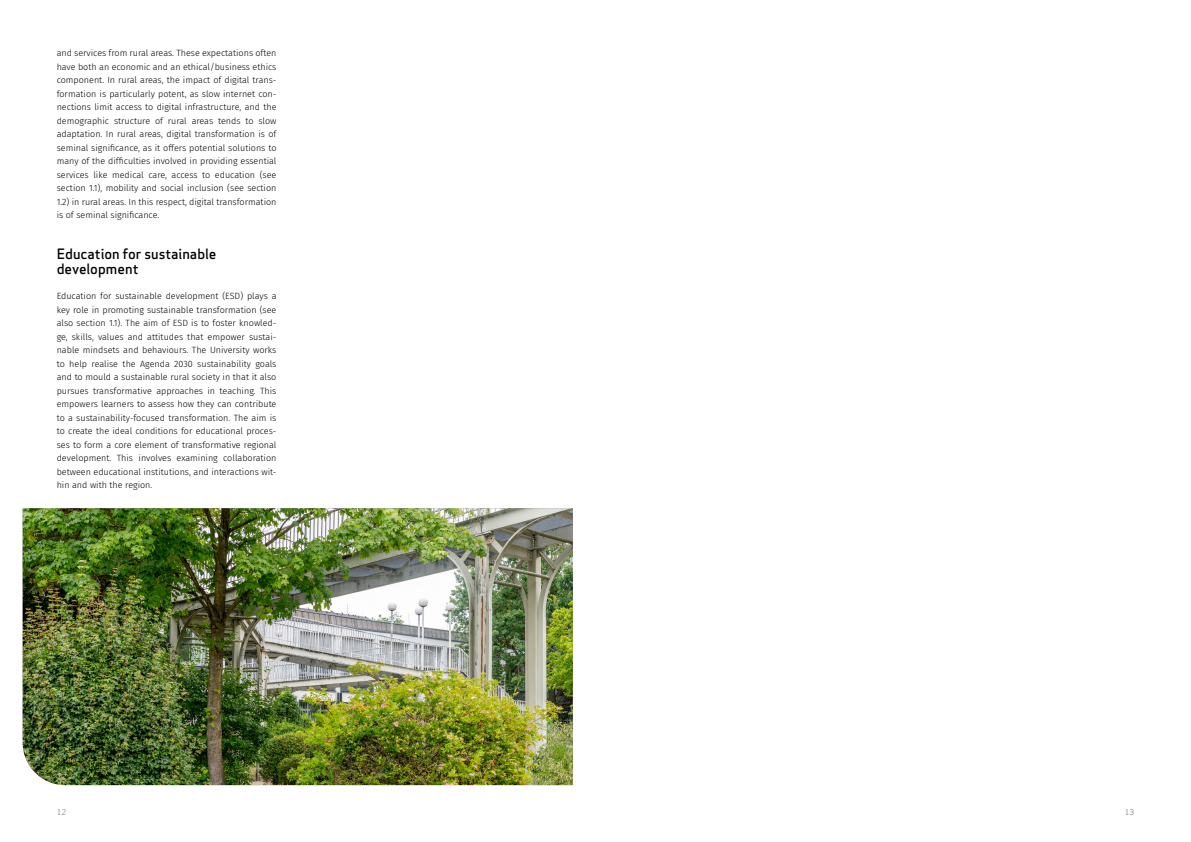
<style>
.page{position:relative;width:1191px;height:842px;background:#fff}
.page>*{position:absolute;margin:0;border:0;box-sizing:border-box;transform-origin:0 0}
.t1{font:500 14px/15px "Apex Sans";color:#000}
.t2{font:300 9px/13.5px "Fira Sans";color:#000;text-align:justify}
.t3{font:8px "Apex Sans";color:#878787}
</style>
<div class="page">
<img style="left:23px;top:508px;width:550px;height:277px">
<p class="t2" style="left:57px;top:46px;width:221px">and services from rural areas. These expectations often have both an economic and an ethical/business ethics component. In rural areas, the impact of digital trans&shy;formation is particularly potent, as slow internet con&shy;nections limit access to digital infrastructure, and the demographic structure of rural areas tends to slow adaptation. In rural areas, digital transformation is of seminal significance, as it offers potential solutions to many of the difficulties involved in providing essential services like medical care, access to education (see section 1.1), mobility and social inclusion (see section 1.2) in rural areas. In this respect, digital transformation is of seminal significance.</p>
<h1 class="t1" style="left:57px;top:244px;width:161px">Education for sustainable development</h1>
<p class="t2" style="left:57px;top:289px;width:221px">Education for sustainable development (ESD) plays a key role in promoting sustainable transformation (see also section 1.1). The aim of ESD is to foster knowled&shy;ge, skills, values and attitudes that empower sustai&shy;nable mindsets and behaviours. The University works to help realise the Agenda 2030 sustainability goals and to mould a sustainable rural society in that it also pursues transformative approaches in teaching. This empowers learners to assess how they can contribute to a sustainability-focused transformation. The aim is to create the ideal conditions for educational proces&shy;ses to form a core element of transformative regional development. This involves examining collaboration between educational institutions, and interactions wit&shy;hin and with the region.</p>
<p class="t3" style="left:57px;top:806px;width:11px">12</p>
<p class="t3" style="left:1124px;top:805px;width:11px">13</p>
</div>
